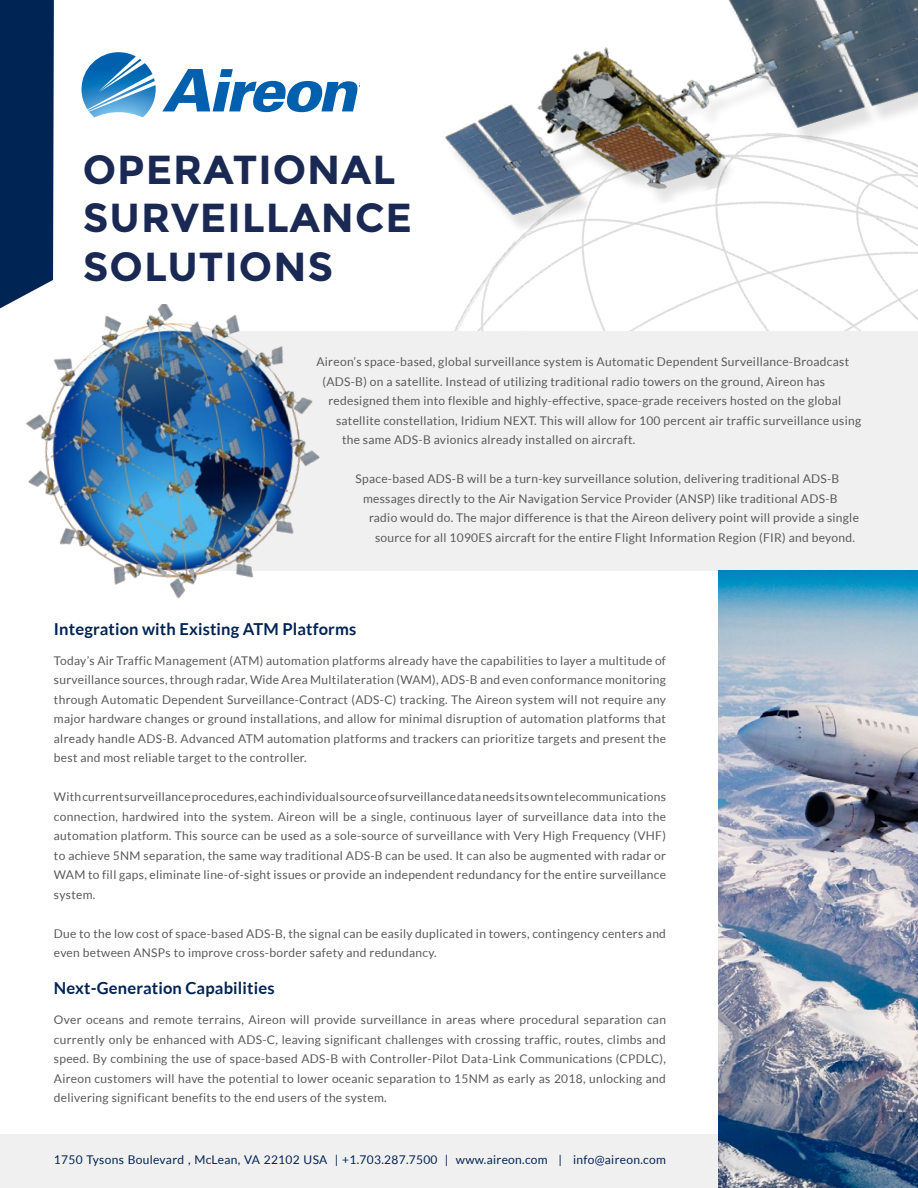
<style>
.page{position:relative;width:918px;height:1188px;background:#fff}
.page>*{position:absolute;margin:0;border:0;box-sizing:border-box;transform-origin:0 0}
.t1{font:700 40.5px/48.6px "Montserrat";letter-spacing:.025em;color:#192954}
.t2{font:700 16.5px "Lato";letter-spacing:.01em;color:#002454}
.t3{font:12px/19.5px "Lato";letter-spacing:.025em;color:#58595b;text-align:justify}
.t4{font:12px "Lato";letter-spacing:.025em;color:#002454}
</style>
<div class="page">
<img style="left:454px;top:272px;width:464px;height:59px">
<div style="left:175px;top:331px;width:743px;height:240px;background:#f1f0f0"></div>
<div style="left:0;top:1134px;width:718px;height:54px;background:#f1f0f0"></div>
<div style="left:0;top:0;width:54px;height:308px;background:#002454"></div>
<img style="left:445px;top:0;width:473px;height:272px">
<img style="left:21px;top:304px;width:299px;height:295px">
<img style="left:718px;top:571px;width:200px;height:617px">
<svg style="left:162px;top:69px;width:198px;height:43px"></svg>
<svg style="left:82px;top:52px;width:74px;height:65px"></svg>
<h1 class="t1" style="left:83px;top:145px;width:331px">OPERATIONAL<br>SURVEILLANCE<br>SOLUTIONS</h1>
<p class="t3" style="left:316px;top:352px;width:534px">Aireon’s space-based, global surveillance system is Automatic Dependent Surveillance-Broadcast</p>
<p class="t3" style="left:322px;top:372px;width:504px">(ADS-B) on a satellite. Instead of utilizing traditional radio towers on the ground, Aireon has</p>
<p class="t3" style="left:328px;top:391px;width:514px">redesigned them into flexible and highly-effective, space-grade receivers hosted on the global</p>
<p class="t3" style="left:336px;top:411px;width:527px">satellite constellation, Iridium NEXT. This will allow for 100 percent air traffic surveillance using</p>
<p class="t3" style="left:342px;top:430px;width:295px">the same ADS-B avionics already installed on aircraft.</p>
<p class="t3" style="left:356px;top:469px;width:485px">Space-based ADS-B will be a turn-key surveillance solution, delivering traditional ADS-B</p>
<p class="t3" style="left:363px;top:489px;width:476px">messages directly to the Air Navigation Service Provider (ANSP) like traditional ADS-B</p>
<p class="t3" style="left:369px;top:508px;width:491px">radio would do. The major difference is that the Aireon delivery point will provide a single</p>
<p class="t3" style="left:375px;top:528px;width:481px">source for all 1090ES aircraft for the entire Flight Information Region (FIR) and beyond.</p>
<h2 class="t2" style="left:54px;top:619px;width:304px">Integration with Existing ATM Platforms</h2>
<p class="t3" style="left:54px;top:651px;width:614px">Today’s Air Traffic Management (ATM) automation platforms already have the capabilities to layer a multitude of surveillance sources, through radar, Wide Area Multilateration (WAM), ADS-B and even conformance monitoring through Automatic Dependent Surveillance-Contract (ADS-C) tracking. The Aireon system will not require any major hardware changes or ground installations, and allow for minimal disruption of automation platforms that already handle ADS-B. Advanced ATM automation platforms and trackers can prioritize targets and present the best and most reliable target to the controller.</p>
<p class="t3" style="left:54px;top:787px;width:614px">With current surveillance procedures, each individual source of surveillance data needs its own telecommunications connection, hardwired into the system. Aireon will be a single, continuous layer of surveillance data into the automation platform. This source can be used as a sole-source of surveillance with Very High Frequency (VHF) to achieve 5NM separation, the same way traditional ADS-B can be used. It can also be augmented with radar or WAM to fill gaps, eliminate line-of-sight issues or provide an independent redundancy for the entire surveillance system.</p>
<p class="t3" style="left:54px;top:924px;width:614px">Due to the low cost of space-based ADS-B, the signal can be easily duplicated in towers, contingency centers and even between ANSPs to improve cross-border safety and redundancy.</p>
<h2 class="t2" style="left:54px;top:979px;width:222px">Next-Generation Capabilities</h2>
<p class="t3" style="left:54px;top:1010px;width:614px">Over oceans and remote terrains, Aireon will provide surveillance in areas where procedural separation can currently only be enhanced with ADS-C, leaving significant challenges with crossing traffic, routes, climbs and speed. By combining the use of space-based ADS-B with Controller-Pilot Data-Link Communications (CPDLC), Aireon customers will have the potential to lower oceanic separation to 15NM as early as 2018, unlocking and delivering significant benefits to the end users of the system.</p>
<p class="t4" style="left:54px;top:1153px;width:613px">1750 Tysons Boulevard , McLean, VA 22102 USA | +1.703.287.7500 | www.aireon.com | info@aireon.com</p>
</div>
